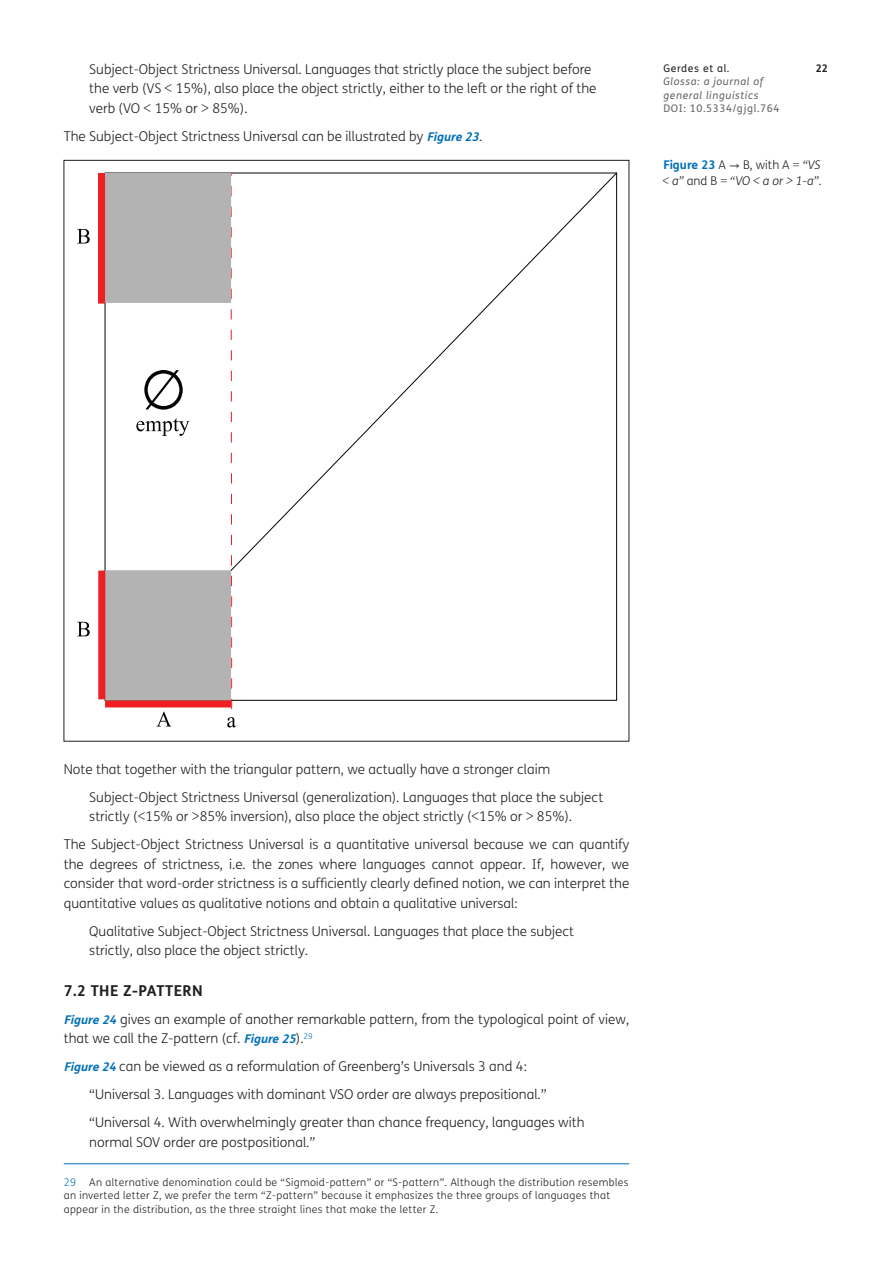
<style>
.page{position:relative;width:893px;height:1263px;background:#fff}
.page>*{position:absolute;margin:0;border:0;box-sizing:border-box;transform-origin:0 0}
.t1{font:700 15px "FS Me";letter-spacing:.03em;color:#231f20}
.Body_Copy{font:300 13.5px/19.5px "FS Me";color:#231f20;text-align:justify}
.Quoted_Text{font:300 13.5px/19.5px "FS Me";color:#231f20}
.Figure_copy{font:italic 300 12px/16.5px "FS Me";color:#231f20}
.Footnote{font:300 10.5px/13.5px "FS Me";letter-spacing:.03em;color:#231f20}
.t2{font:italic 10.5px/13.5px "FS Me";letter-spacing:.06em;color:#636366}
.t3{font:10.5px "FS Me";letter-spacing:.06em;color:#231f20}
.t4{font:700 10.5px "FS Me";color:#231f20}
.Footnote-2{font:300 10.5px "FS Me";color:#0070b8}
.s1{font-weight:700;font-style:italic;font-size:12px;color:#0070b8}
.s2{font-style:normal}
.s3{font-weight:700;font-style:normal;color:#0070b8}
.s4{font-family:"STIX";font-weight:400;font-style:normal}
</style>
<div class="page">
<hr style="left:64px;top:1163px;width:565px;height:1px;background:#0070b8">
<svg style="left:104px;top:172px;width:513px;height:529px"></svg>
<svg style="left:136px;top:418px;width:53px;height:18px"></svg>
<svg style="left:144px;top:370px;width:39px;height:40px"></svg>
<svg style="left:77px;top:229px;width:13px;height:15px"></svg>
<svg style="left:98px;top:173px;width:134px;height:146px;background:#beb3b3"></svg>
<svg style="left:98px;top:555px;width:138px;height:172px"></svg>
<svg style="left:77px;top:622px;width:13px;height:14px"></svg>
<p class="Quoted_Text" style="left:89px;top:60px;width:509px">Subject-Object Strictness Universal. Languages that strictly place the subject before the verb (VS &lt; 15%), also place the object strictly, either to the left or the right of the verb (VO &lt; 15% or &gt; 85%).</p>
<p class="Body_Copy" style="left:64px;top:127px;width:420px">The Subject-Object Strictness Universal can be illustrated by <span class="s1">Figure 23</span>.</p>
<p class="t3" style="left:663px;top:62px;width:68px">Gerdes et al.</p>
<p class="t4" style="left:816px;top:61px;width:14px">22</p>
<p class="t2" style="left:663px;top:75px;width:118px">Glossa: a journal of general linguistics<br><span class="s2">DOI: 10.5334/gjgl.764</span></p>
<p class="Figure_copy" style="left:662px;top:157px;width:161px"><span class="s3">Figure 23</span> <span class="s2">A</span> <span class="s4">→</span> <span class="s2">B, with A =</span> “VS &lt; a” <span class="s2">and B =</span> “VO &lt; a or &gt; 1-a”<span class="s2">.</span></p>
<p class="Body_Copy" style="left:64px;top:759px;width:488px">Note that together with the triangular pattern, we actually have a stronger claim</p>
<p class="Quoted_Text" style="left:89px;top:787px;width:515px">Subject-Object Strictness Universal (generalization). Languages that place the subject strictly (&lt;15% or &gt;85% inversion), also place the object strictly (&lt;15% or &gt; 85%).</p>
<p class="Body_Copy" style="left:64px;top:835px;width:567px">The Subject-Object Strictness Universal is a quantitative universal because we can quantify the degrees of strictness, i.e. the zones where languages cannot appear. If, however, we consider that word-order strictness is a sufficiently clearly defined notion, we can interpret the quantitative values as qualitative notions and obtain a qualitative universal:</p>
<p class="Quoted_Text" style="left:89px;top:921px;width:486px">Qualitative Subject-Object Strictness Universal. Languages that place the subject strictly, also place the object strictly.</p>
<h2 class="t1" style="left:64px;top:981px;width:141px">7.2 THE Z-PATTERN</h2>
<p class="Body_Copy" style="left:64px;top:1010px;width:567px"><span class="s1">Figure 24</span> gives an example of another remarkable pattern, from the typological point of view, that we call the Z-pattern (cf. <span class="s1">Figure 25</span>).<sup>29</sup></p>
<p class="Body_Copy" style="left:64px;top:1057px;width:465px"><span class="s1">Figure 24</span> can be viewed as a reformulation of Greenberg’s Universals 3 and 4:</p>
<p class="Quoted_Text" style="left:89px;top:1085px;width:459px">“Universal 3. Languages with dominant VSO order are always prepositional.”</p>
<p class="Quoted_Text" style="left:89px;top:1113px;width:497px">“Universal 4. With overwhelmingly greater than chance frequency, languages with normal SOV order are postpositional.”</p>
<p class="Footnote-2" style="left:64px;top:1176px;width:14px">29</p>
<p class="Footnote" style="left:64px;top:1176px;width:566px;text-indent:26px">An alternative denomination could be “Sigmoid-pattern” or “S-pattern”. Although the distribution resembles an inverted letter Z, we prefer the term “Z-pattern” because it emphasizes the three groups of languages that appear in the distribution, as the three straight lines that make the letter Z.</p>
</div>
